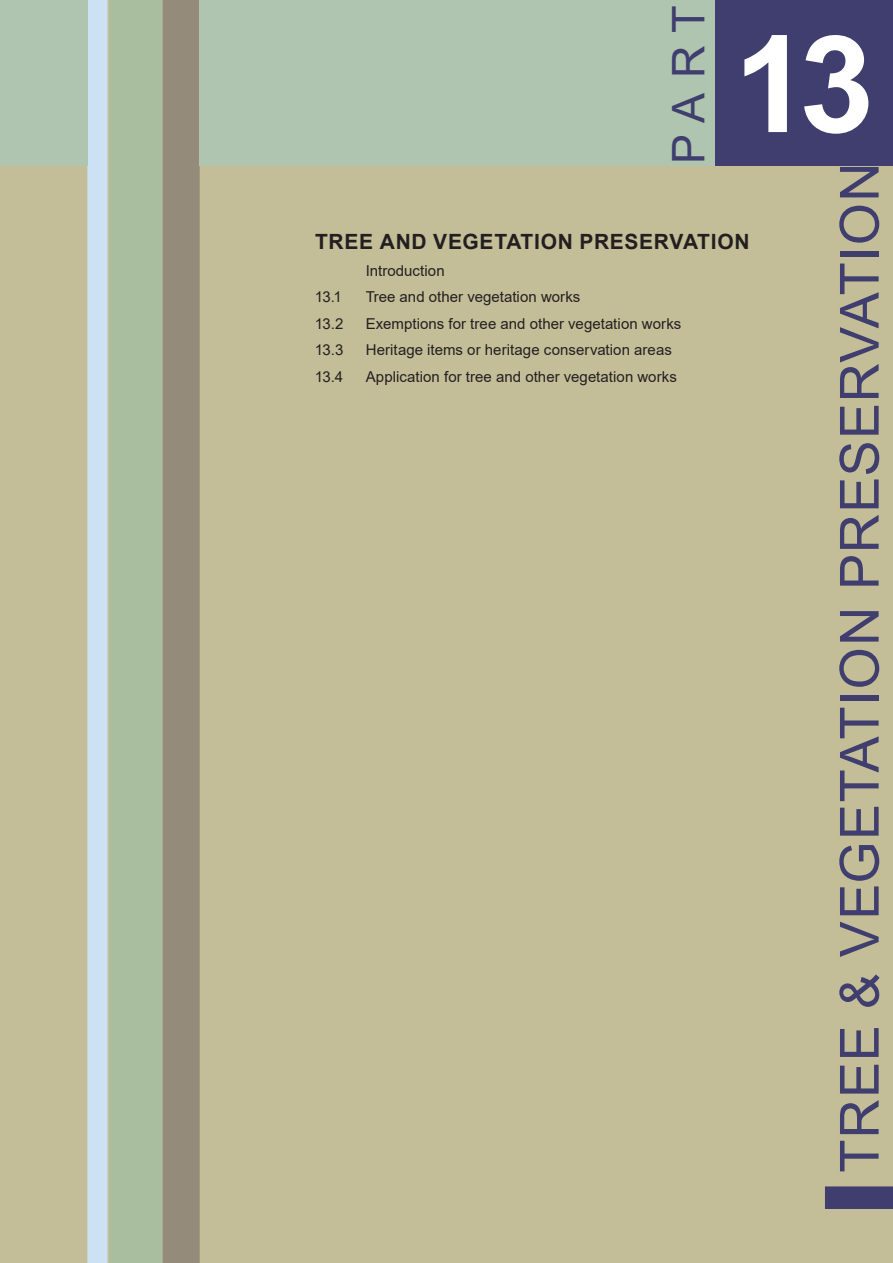
<style>
.page{position:relative;width:893px;height:1263px;background:#fff}
.page>*{position:absolute;margin:0;border:0;box-sizing:border-box;transform-origin:0 0}
._5a__chapter_no{font:700 135px "Arial";color:#fff}
._5c__Title_bar{font:54px "Arial";letter-spacing:.015em;color:#3f3e6f}
._5d__Part_bar{font:45px "Arial";color:#3f3e6f}
.t1{font:700 21px "Arial";letter-spacing:.035em;color:#231f20}
.t2{font:15px "Arial";letter-spacing:.005em;color:#231f20}
</style>
<div class="page">
<img style="left:0;top:0;width:893px;height:1263px">
<div style="left:0;top:0;width:87px;height:166px;background:#afc5af"></div>
<div style="left:200px;top:0;width:693px;height:166px;background:#afc5af"></div>
<div style="left:825px;top:1186px;width:68px;height:23px;background:#3f3e6f"></div>
<div style="left:715px;top:0;width:178px;height:165px;background:#3f3e6f"></div>
<p class="_5d__Part_bar" style="left:658px;top:164px;width:160px;rotate:-90deg">PART</p>
<p class="_5a__chapter_no" style="left:734px;top:-11px;width:142px">13</p>
<p class="_5c__Title_bar" style="left:822px;top:1173px;width:1011px;rotate:-90deg">TREE &amp; VEGETATION PRESERVATION</p>
<p class="t1" style="left:315px;top:227px;width:436px">TREE AND VEGETATION PRESERVATION</p>
<p class="t2" style="left:366px;top:260px;width:81px">Introduction</p>
<p class="t2" style="left:315px;top:287px;width:29px">13.1</p>
<p class="t2" style="left:366px;top:287px;width:216px">Tree and other vegetation works</p>
<p class="t2" style="left:315px;top:313px;width:30px">13.2</p>
<p class="t2" style="left:366px;top:313px;width:317px">Exemptions for tree and other vegetation works</p>
<p class="t2" style="left:315px;top:340px;width:30px">13.3</p>
<p class="t2" style="left:366px;top:340px;width:308px">Heritage items or heritage conservation areas</p>
<p class="t2" style="left:315px;top:366px;width:30px">13.4</p>
<p class="t2" style="left:366px;top:366px;width:313px">Application for tree and other vegetation works</p>
</div>
